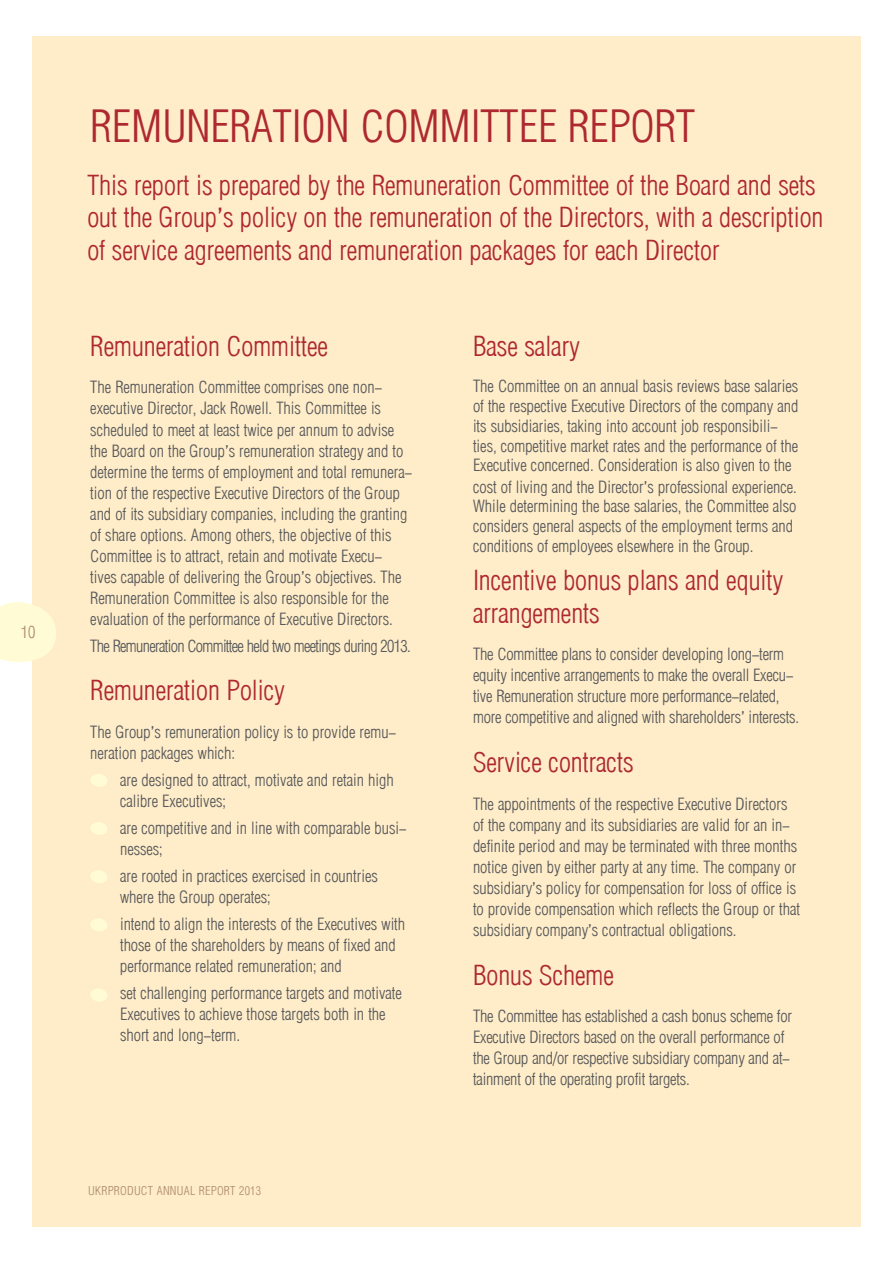
<style>
.page{position:relative;width:893px;height:1263px;background:#fff}
.page>*{position:absolute;margin:0;border:0;box-sizing:border-box;transform-origin:0 0}
.t1{font:300 43.5px "Helios Cond";color:#ae2830}
.t2{font:300 27px/32.4px "Helios Cond";color:#ae2830}
.t3{font:300 16.5px/21px "Helios Cond";color:#58595b}
.t4{font:300 16.5px "Helios Cond";letter-spacing:-.04em;color:#58595b}
.t5{font:300 16.5px "Helios Cond";color:#b08d71}
.t6{font:300 12px "Helios Cond";letter-spacing:.025em;color:#b08d71}
.s1{font-family:"PF Din Text Cond Pro";font-weight:400}
</style>
<div class="page">
<div style="left:32px;top:36px;width:829px;height:1191px;background:#ffedc9"></div>
<svg style="left:0;top:602px;width:56px;height:60px"></svg>
<svg style="left:91px;top:774px;width:16px;height:13px"></svg>
<svg style="left:91px;top:822px;width:16px;height:13px"></svg>
<svg style="left:91px;top:870px;width:16px;height:13px"></svg>
<svg style="left:91px;top:919px;width:16px;height:12px"></svg>
<svg style="left:91px;top:989px;width:16px;height:12px"></svg>
<p class="t5" style="left:21px;top:623px;width:16px">10</p>
<h1 class="t1" style="left:90px;top:105px;width:44px">Remuneration</h1>
<h1 class="t1" style="left:360px;top:105px;width:47px">Committee</h1>
<h1 class="t1" style="left:568px;top:105px;width:43px">Report</h1>
<h2 class="t2" style="left:87px;top:170px;width:737px">This report is prepared by the Remuneration Committee of the Board and sets out the Group<span class="s1">’</span>s policy on the remuneration of the Directors, with a description of service agreements and remuneration packages for each Director</h2>
<h2 class="t2" style="left:90px;top:331px;width:239px">Remuneration Committee</h2>
<p class="t3" style="left:90px;top:378px;width:323px">The Remuneration Committee comprises one non&shy;executive Director, Jack Rowell. This Committee is scheduled to meet at least twice per annum to advise the Board on the Group<span class="s1">’</span>s remuneration strategy and to determine the terms of employment and total remunera&shy;tion of the respective Executive Directors of the Group and of its subsidiary companies, including the granting of share options. Among others, the objective of this Committee is to attract, retain and motivate Execu&shy;tives capable of delivering the Group<span class="s1">’</span>s objectives. The Remuneration Committee is also responsible for the evaluation of the performance of Executive Directors.</p>
<p class="t4" style="left:90px;top:637px;width:322px">The Remuneration Committee held two meetings during 2013.</p>
<h2 class="t2" style="left:90px;top:675px;width:196px">Remuneration Policy</h2>
<p class="t3" style="left:90px;top:722px;width:307px">The Group<span class="s1">’</span>s remuneration policy is to provide remu&shy;neration packages which:</p>
<p class="t3" style="left:120px;top:770px;width:275px">are designed to attract, motivate and retain high calibre Executives;</p>
<p class="t3" style="left:120px;top:818px;width:288px">are competitive and in line with comparable busi&shy;nesses;</p>
<p class="t3" style="left:120px;top:866px;width:259px">are rooted in practices exercised in countries where the Group operates;</p>
<p class="t3" style="left:120px;top:914px;width:287px">intend to align the interests of the Executives with those of the shareholders by means of fixed and performance related remuneration; and</p>
<p class="t3" style="left:120px;top:983px;width:283px">set challenging performance targets and motivate<br>Executives to achieve those targets both in the short and long-term.</p>
<p class="t6" style="left:88px;top:1185px;width:174px">ukrproduct annual report 2013</p>
<h2 class="t2" style="left:473px;top:331px;width:108px">Base salary</h2>
<p class="t3" style="left:473px;top:377px;width:327px;line-height:20px">The Committee on an annual basis reviews base salaries of the respective Executive Directors of the company and its subsidiaries, taking into account job responsibili&shy;ties, competitive market rates and the performance of the Executive concerned. Consideration is also given to the cost of living and the Director<span class="s1">’</span>s professional experience.<br>While determining the base salaries, the Committee also considers general aspects of the employment terms and conditions of employees elsewhere in the Group.</p>
<h2 class="t2" style="left:473px;top:565px;width:311px">Incentive bonus plans and equity arrangements</h2>
<p class="t3" style="left:473px;top:644px;width:327px">The Committee plans to consider developing long-term equity incentive arrangements to make the overall Execu&shy;tive Remuneration structure more performance-related, more competitive and aligned with shareholders<span class="s1">’</span> interests.</p>
<h2 class="t2" style="left:473px;top:747px;width:162px">Service contracts</h2>
<p class="t3" style="left:473px;top:794px;width:328px">The appointments of the respective Executive Directors of the company and its subsidiaries are valid for an in&shy;definite period and may be terminated with three months notice given by either party at any time. The company or subsidiary<span class="s1">’</span>s policy for compensation for loss of office is to provide compensation which reflects the Group or that subsidiary company<span class="s1">’</span>s contractual obligations.</p>
<h2 class="t2" style="left:473px;top:960px;width:142px">Bonus Scheme</h2>
<p class="t3" style="left:473px;top:1006px;width:320px">The Committee has established a cash bonus scheme for Executive Directors based on the overall performance of the Group and/or respective subsidiary company and at&shy;tainment of the operating profit targets.</p>
</div>
